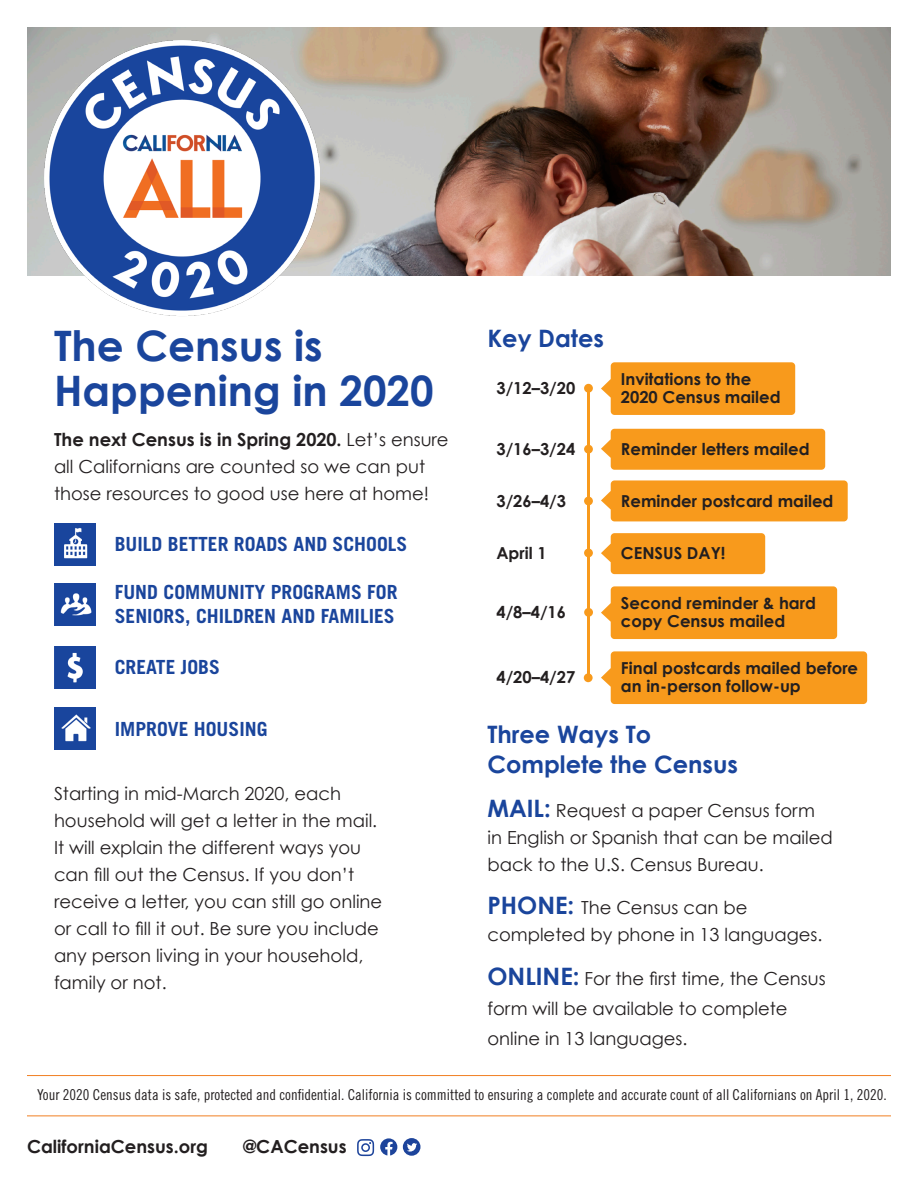
<style>
.page{position:relative;width:918px;height:1188px;background:#fff}
.page>*{position:absolute;margin:0;border:0;box-sizing:border-box;transform-origin:0 0}
.t1{font:700 42px/45px "Century Gothic";color:#1a459c}
.t2{font:700 24px/30px "Century Gothic";color:#1a459c}
.Callout{font:700 19.5px/24px "Trade Gothic LT Std";color:#1a459c}
.t3{font:18px/27px "Century Gothic";color:#231f20}
.t4{font:700 18px "Century Gothic";color:#231f20}
.Timeline_Bold{font:700 16.5px/18px "Century Gothic";color:#231f20}
.Disclaimer{font:15px "Trade Gothic LT Std Cn 18";color:#231f20}
.s1{font-weight:700}
.s2{font-weight:700;font-size:24px;color:#1a459c}
</style>
<div class="page">
<svg style="left:601px;top:533px;width:164px;height:41px;background:#f89f27"></svg>
<div style="left:601px;top:480px;width:247px;height:41px;background:#f89a1c"></div>
<div style="left:601px;top:429px;width:224px;height:41px;background:#f89a1c"></div>
<svg style="left:601px;top:362px;width:194px;height:53px;background:#f89f27"></svg>
<div style="left:601px;top:586px;width:236px;height:53px;background:#f89a1c"></div>
<div style="left:601px;top:651px;width:266px;height:53px;background:#f89a1c"></div>
<hr style="left:587px;top:387px;width:3px;height:291px;background:#f89a1c">
<div style="left:584px;top:384px;width:9px;height:9px;background:#f89a1c;border-radius:50%"></div>
<div style="left:584px;top:445px;width:9px;height:9px;background:#f89a1c;border-radius:50%"></div>
<div style="left:584px;top:497px;width:9px;height:8px;background:#f89a1c;border-radius:50%"></div>
<div style="left:584px;top:549px;width:9px;height:8px;background:#f89a1c;border-radius:50%"></div>
<div style="left:584px;top:608px;width:9px;height:9px;background:#f89a1c;border-radius:50%"></div>
<div style="left:584px;top:673px;width:9px;height:9px;background:#f89a1c;border-radius:50%"></div>
<img style="left:54px;top:524px;width:42px;height:42px">
<img style="left:54px;top:584px;width:42px;height:41px">
<img style="left:54px;top:647px;width:42px;height:42px">
<img style="left:54px;top:707px;width:42px;height:42px">
<svg style="left:380px;top:1138px;width:17px;height:17px"></svg>
<svg style="left:357px;top:1139px;width:17px;height:17px"></svg>
<svg style="left:403px;top:1138px;width:17px;height:18px"></svg>
<hr style="left:27px;top:1116px;width:864px;height:1px;background:#f17f22">
<hr style="left:27px;top:1075px;width:864px;height:1px;background:#f17f22">
<img style="left:27px;top:27px;width:864px;height:248px">
<img style="left:44px;top:40px;width:275px;height:276px">
<h1 class="t1" style="left:54px;top:321px;width:381px">The Census is<br>Happening in 2020</h1>
<p class="t3" style="left:54px;top:426px;width:396px"><span class="s1">The next Census is in Spring 2020.</span> Let’s ensure all Californians are counted so we can put those resources to good use here at home!</p>
<p class="Callout" style="left:115px;top:532px;width:294px">BUILD BETTER ROADS AND SCHOOLS</p>
<p class="Callout" style="left:115px;top:580px;width:284px">FUND COMMUNITY PROGRAMS FOR<br>SENIORS, CHILDREN AND FAMILIES</p>
<p class="Callout" style="left:115px;top:655px;width:107px">CREATE JOBS</p>
<h2 class="t2" style="left:487px;top:322px;width:118px">Key Dates</h2>
<p class="Timeline_Bold" style="left:496px;top:379px;width:80px">3/12–3/20</p>
<p class="Timeline_Bold" style="left:621px;top:370px;width:161px">Invitations to the<br>2020 Census mailed</p>
<p class="Timeline_Bold" style="left:496px;top:439px;width:80px">3/16–3/24</p>
<p class="Timeline_Bold" style="left:621px;top:439px;width:190px">Reminder letters mailed</p>
<p class="Timeline_Bold" style="left:496px;top:491px;width:71px">3/26–4/3</p>
<p class="Timeline_Bold" style="left:621px;top:491px;width:214px">Reminder postcard mailed</p>
<p class="Timeline_Bold" style="left:496px;top:543px;width:52px">April 1</p>
<p class="Timeline_Bold" style="left:621px;top:543px;width:106px">CENSUS DAY!</p>
<p class="Timeline_Bold" style="left:496px;top:602px;width:71px">4/8–4/16</p>
<p class="Timeline_Bold" style="left:621px;top:593px;width:197px">Second reminder &amp; hard copy Census mailed</p>
<p class="Timeline_Bold" style="left:496px;top:667px;width:80px">4/20–4/27</p>
<p class="Timeline_Bold" style="left:621px;top:658px;width:239px">Final postcards mailed before an in-person follow-up</p>
<p class="Callout" style="left:115px;top:716px;width:154px">IMPROVE HOUSING</p>
<h2 class="t2" style="left:487px;top:719px;width:252px">Three Ways To<br>Complete the Census</h2>
<p class="t3" style="left:487px;top:797px;width:347px"><span class="s2">MAIL:</span> Request a paper Census form in English or Spanish that can be mailed back to the U.S. Census Bureau.</p>
<p class="t3" style="left:487px;top:894px;width:337px"><span class="s2">PHONE:</span> The Census can be completed by phone in 13 languages.</p>
<p class="t3" style="left:487px;top:963px;width:340px;line-height:30px"><span class="s2">ONLINE:</span> For the first time, the Census form will be available to complete online in 13 languages.</p>
<p class="t3" style="left:54px;top:779px;width:330px">Starting in mid-March 2020, each household will get a letter in the mail.<br>It will explain the different ways you can fill out the Census. If you don’t receive a letter, you can still go online or call to fill it out. Be sure you include any person living in your household, family or not.</p>
<p class="Disclaimer" style="left:37px;top:1086px;width:851px">Your 2020 Census data is safe, protected and confidential. California is committed to ensuring a complete and accurate count of all Californians on April 1, 2020.</p>
<p class="t4" style="left:27px;top:1132px;width:183px">CaliforniaCensus.org</p>
<p class="t4" style="left:243px;top:1132px;width:105px">@CACensus</p>
</div>
